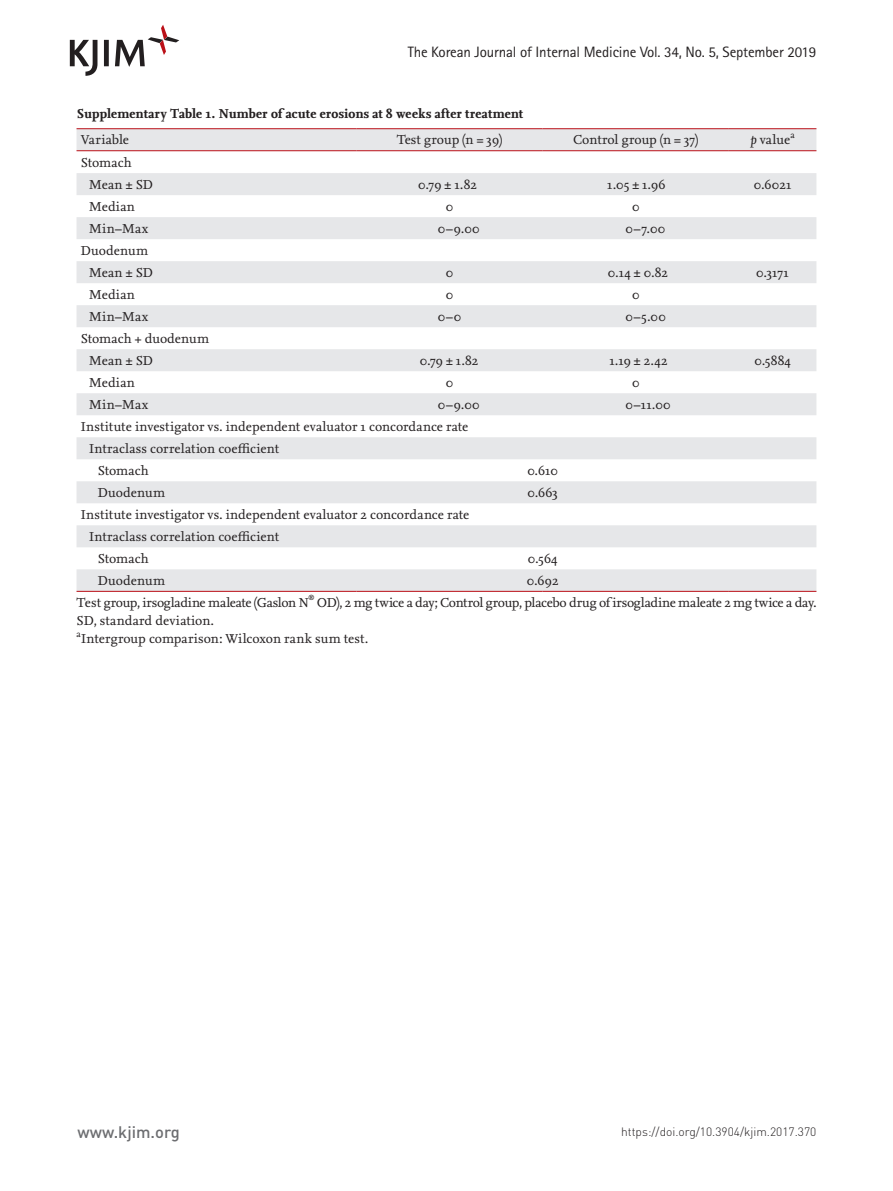
<style>
.page{position:relative;width:893px;height:1191px;background:#fff}
.page>*{position:absolute;margin:0;border:0;box-sizing:border-box;transform-origin:0 0}
.t1{font:500 16.5px "DIN Pro";color:#6c6d70}
.t2{font:15px "Rotis Sans Serif Std";letter-spacing:-.01em;color:#231f20}
.테이블{font:13.5px "Nexus Serif";color:#231f20}
.테이블-2{font:13.5px "Nexus Serif";letter-spacing:-.025em;color:#231f20}
.테이블제목{font:700 13.5px "Nexus Serif";color:#231f20}
.t3{font:300 12px "DIN Pro";color:#231f20}
.s1{font-style:italic}
</style>
<div class="page">
<svg style="left:70px;top:25px;width:109px;height:51px"></svg>
<svg style="left:77px;top:129px;width:739px;height:462px;fill:#e6e7e9"></svg>
<hr style="left:77px;top:128px;width:279px;height:1px;background:#bb1018">
<hr style="left:356px;top:128px;width:187px;height:1px;background:#bb1018">
<hr style="left:543px;top:128px;width:186px;height:1px;background:#bb1018">
<hr style="left:729px;top:128px;width:87px;height:1px;background:#bb1018">
<hr style="left:77px;top:150px;width:279px;height:1px;background:#bb1018">
<hr style="left:356px;top:150px;width:187px;height:1px;background:#bb1018">
<hr style="left:543px;top:150px;width:186px;height:1px;background:#bb1018">
<hr style="left:729px;top:150px;width:87px;height:1px;background:#bb1018">
<hr style="left:77px;top:591px;width:279px;height:1px;background:#bb1018">
<hr style="left:356px;top:591px;width:187px;height:1px;background:#bb1018">
<hr style="left:543px;top:591px;width:186px;height:1px;background:#bb1018">
<hr style="left:729px;top:591px;width:87px;height:1px;background:#bb1018">
<p class="t2" style="left:408px;top:43px;width:410px">The Korean Journal of Internal Medicine Vol. 34, No. 5, September 2019</p>
<p class="테이블제목" style="left:77px;top:104px;width:448px">Supplementary Table 1. Number of acute erosions at 8 weeks after treatment</p>
<p class="테이블" style="left:81px;top:131px;width:50px">Variable</p>
<p class="테이블" style="left:397px;top:131px;width:107px">Test group (n = 39)</p>
<p class="테이블" style="left:573px;top:131px;width:127px">Control group (n = 37)</p>
<p class="테이블" style="left:751px;top:131px;width:46px"><span class="s1">p</span> value<sup>a</sup></p>
<p class="테이블" style="left:81px;top:153px;width:53px">Stomach</p>
<p class="테이블" style="left:89px;top:175px;width:65px">Mean ± SD</p>
<p class="테이블" style="left:418px;top:175px;width:60px">0.79 ± 1.82</p>
<p class="테이블" style="left:607px;top:175px;width:60px">1.05 ± 1.96</p>
<p class="테이블" style="left:754px;top:175px;width:39px">0.6021</p>
<p class="테이블" style="left:89px;top:197px;width:47px">Median</p>
<p class="테이블" style="left:446px;top:197px;width:9px">0</p>
<p class="테이블" style="left:632px;top:197px;width:9px">0</p>
<p class="테이블" style="left:89px;top:219px;width:60px">Min–Max</p>
<p class="테이블" style="left:438px;top:219px;width:43px">0–9.00</p>
<p class="테이블" style="left:625px;top:219px;width:41px">0–7.00</p>
<p class="테이블" style="left:81px;top:241px;width:69px">Duodenum</p>
<p class="테이블" style="left:89px;top:263px;width:65px">Mean ± SD</p>
<p class="테이블" style="left:446px;top:263px;width:9px">0</p>
<p class="테이블" style="left:608px;top:263px;width:62px">0.14 ± 0.82</p>
<p class="테이블" style="left:756px;top:263px;width:34px">0.3171</p>
<p class="테이블" style="left:89px;top:285px;width:47px">Median</p>
<p class="테이블" style="left:446px;top:285px;width:9px">0</p>
<p class="테이블" style="left:632px;top:285px;width:9px">0</p>
<p class="테이블" style="left:89px;top:307px;width:60px">Min–Max</p>
<p class="테이블" style="left:438px;top:307px;width:25px">0–0</p>
<p class="테이블" style="left:625px;top:307px;width:42px">0–5.00</p>
<p class="테이블" style="left:81px;top:329px;width:130px">Stomach + duodenum</p>
<p class="테이블" style="left:89px;top:351px;width:65px">Mean ± SD</p>
<p class="테이블" style="left:420px;top:351px;width:60px">0.79 ± 1.82</p>
<p class="테이블" style="left:609px;top:351px;width:60px">1.19 ± 2.42</p>
<p class="테이블" style="left:754px;top:351px;width:38px">0.5884</p>
<p class="테이블" style="left:89px;top:373px;width:47px">Median</p>
<p class="테이블" style="left:446px;top:373px;width:9px">0</p>
<p class="테이블" style="left:632px;top:373px;width:9px">0</p>
<p class="테이블" style="left:89px;top:395px;width:60px">Min–Max</p>
<p class="테이블" style="left:438px;top:395px;width:43px">0–9.00</p>
<p class="테이블" style="left:625px;top:395px;width:47px">0–11.00</p>
<p class="테이블" style="left:81px;top:418px;width:389px">Institute investigator vs. independent evaluator 1 concordance rate</p>
<p class="테이블" style="left:89px;top:440px;width:191px">Intraclass correlation coefficient</p>
<p class="테이블" style="left:98px;top:462px;width:53px">Stomach</p>
<p class="테이블" style="left:527px;top:462px;width:32px">0.610</p>
<p class="테이블" style="left:98px;top:484px;width:69px">Duodenum</p>
<p class="테이블" style="left:527px;top:484px;width:32px">0.663</p>
<p class="테이블" style="left:81px;top:506px;width:390px">Institute investigator vs. independent evaluator 2 concordance rate</p>
<p class="테이블" style="left:89px;top:528px;width:191px">Intraclass correlation coefficient</p>
<p class="테이블" style="left:98px;top:550px;width:53px">Stomach</p>
<p class="테이블" style="left:528px;top:550px;width:31px">0.564</p>
<p class="테이블" style="left:98px;top:572px;width:69px">Duodenum</p>
<p class="테이블" style="left:527px;top:572px;width:33px">0.692</p>
<p class="테이블-2" style="left:77px;top:594px;width:741px">Test group, irsogladine maleate (Gaslon N<sup>®</sup> OD), 2 mg twice a day; Control group, placebo drug of irsogladine maleate 2 mg twice a day.</p>
<p class="테이블" style="left:77px;top:612px;width:139px">SD, standard deviation.</p>
<p class="테이블" style="left:77px;top:630px;width:293px"><sup>a</sup>Intergroup comparison: Wilcoxon rank sum test.</p>
<p class="t1" style="left:78px;top:1120px;width:104px">www.kjim.org</p>
<p class="t3" style="left:621px;top:1123px;width:197px">https://doi.org/10.3904/kjim.2017.370</p>
</div>
